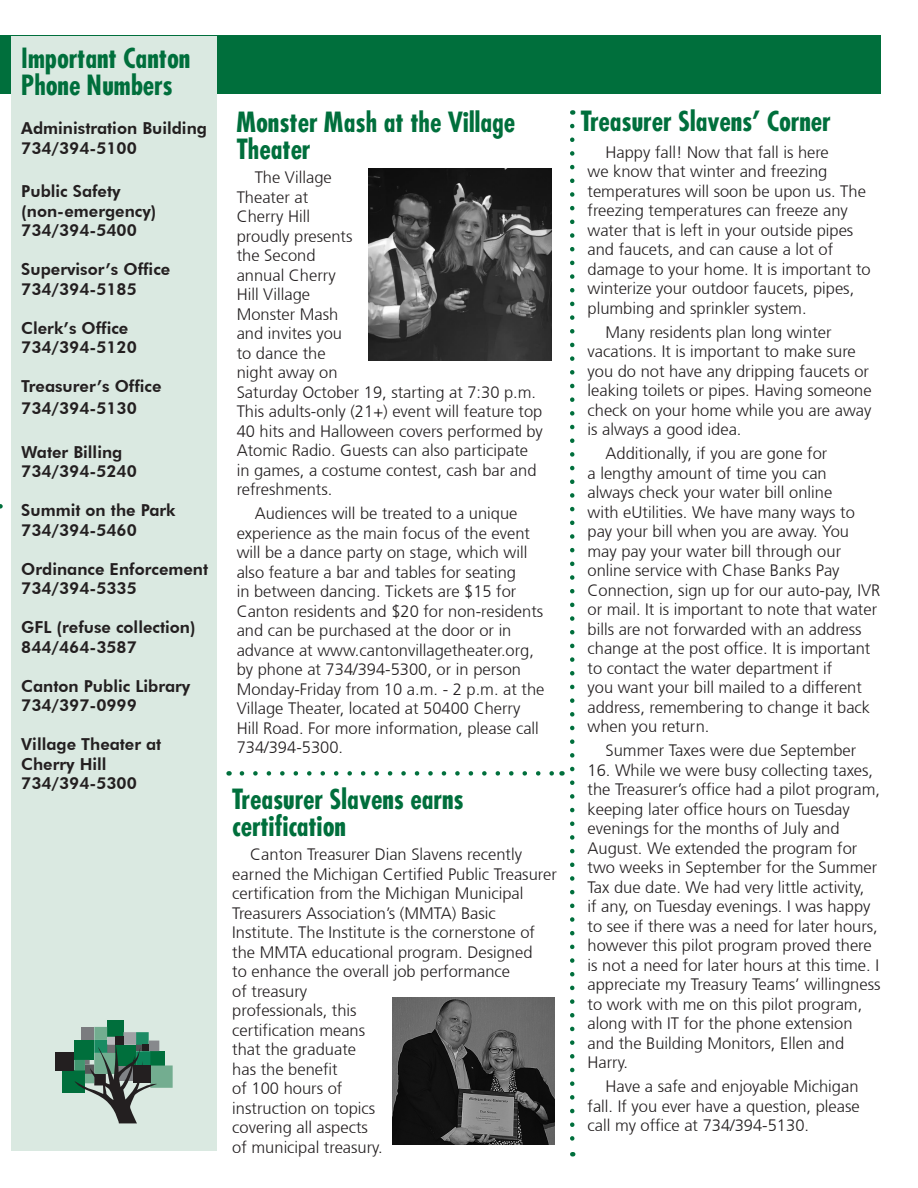
<style>
.page{position:relative;width:918px;height:1188px;background:#fff}
.page>*{position:absolute;margin:0;border:0;box-sizing:border-box;transform-origin:0 0}
.Main_Headline{font:700 condensed 27px/27px "Futura";color:#006f3c}
.Body_Text{font:300 16.5px/19.5px "Frutiger";color:#231f20}
.Subhead{font:800 16.5px/19.5px "Futura BT";color:#231f20}
</style>
<div class="page">
<div style="left:0;top:36px;width:881px;height:58px;background:#006f3c"></div>
<div style="left:11px;top:36px;width:206px;height:1115px;background:#dae9e1"></div>
<div style="left:63px;top:1071px;width:22px;height:22px;background:#006f3c"></div>
<div style="left:107px;top:1021px;width:16px;height:16px;background:#006f3c"></div>
<div style="left:55px;top:1052px;width:19px;height:19px;background:#231f20"></div>
<svg style="left:74px;top:1027px;width:99px;height:96px"></svg>
<svg style="left:242px;top:771px;width:312px;height:5px"></svg>
<svg style="left:570px;top:126px;width:5px;height:1031px"></svg>
<img style="left:392px;top:998px;width:163px;height:147px">
<img style="left:369px;top:168px;width:183px;height:193px">
<p class="Main_Headline" style="left:21px;top:45px;width:170px">Important Canton<br>Phone Numbers</p>
<p class="Subhead" style="left:21px;top:119px;width:187px">Administration Building<br>734/394-5100</p>
<p class="Subhead" style="left:21px;top:182px;width:137px">Public Safety (non-emergency)<br>734/394-5400</p>
<p class="Subhead" style="left:21px;top:260px;width:151px">Supervisor’s Office</p>
<p class="Subhead" style="left:21px;top:279px;width:117px">734/394-5185</p>
<p class="Subhead" style="left:21px;top:318px;width:109px">Clerk’s Office</p>
<p class="Subhead" style="left:21px;top:338px;width:117px">734/394-5120</p>
<p class="Subhead" style="left:21px;top:377px;width:142px">Treasurer’s Office</p>
<p class="Subhead" style="left:21px;top:398px;width:117px">734/394-5130</p>
<p class="Subhead" style="left:21px;top:442px;width:103px">Water Billing</p>
<p class="Subhead" style="left:21px;top:461px;width:117px">734/394-5240</p>
<p class="Subhead" style="left:21px;top:500px;width:156px">Summit on the Park</p>
<p class="Subhead" style="left:21px;top:520px;width:117px">734/394-5460</p>
<p class="Subhead" style="left:21px;top:559px;width:188px">Ordinance Enforcement<br>734/394-5335</p>
<p class="Subhead" style="left:21px;top:617px;width:176px">GFL (refuse collection)</p>
<p class="Subhead" style="left:21px;top:637px;width:117px">844/464-3587</p>
<p class="Subhead" style="left:21px;top:676px;width:171px">Canton Public Library</p>
<p class="Subhead" style="left:21px;top:695px;width:117px">734/397-0999</p>
<p class="Subhead" style="left:21px;top:734px;width:142px">Village Theater at</p>
<p class="Subhead" style="left:21px;top:754px;width:87px">Cherry Hill</p>
<p class="Subhead" style="left:21px;top:773px;width:117px">734/394-5300</p>
<p class="Main_Headline" style="left:237px;top:109px;width:280px">Monster Mash at the Village<br>Theater</p>
<p class="Body_Text" style="left:237px;top:168px;width:308px;text-indent:18px">The Village<br>Theater at<br>Cherry Hill<br>proudly presents<br>the Second<br>annual Cherry<br>Hill Village<br>Monster Mash<br>and invites you<br>to dance the<br>night away on<br>Saturday October 19, starting at 7:30 p.m.<br>This adults-only (21+) event will feature top<br>40 hits and Halloween covers performed by<br>Atomic Radio. Guests can also participate in games, a costume contest, cash bar and refreshments.</p>
<p class="Body_Text" style="left:237px;top:504px;width:309px;text-indent:18px">Audiences will be treated to a unique experience as the main focus of the event will be a dance party on stage, which will also feature a bar and tables for seating<br>in between dancing. Tickets are $15 for Canton residents and $20 for non-residents and can be purchased at the door or in advance at www.cantonvillagetheater.org, by phone at 734/394-5300, or in person Monday-Friday from 10 a.m. - 2 p.m. at the Village Theater, located at 50400 Cherry Hill Road. For more information, please call 734/394-5300.</p>
<p class="Main_Headline" style="left:232px;top:785px;width:233px">Treasurer Slavens earns certification</p>
<p class="Body_Text" style="left:232px;top:845px;width:326px;text-indent:18px">Canton Treasurer Dian Slavens recently earned the Michigan Certified Public Treasurer certification from the Michigan Municipal<br>Treasurers Association’s (MMTA) Basic<br>Institute. The Institute is the cornerstone of the MMTA educational program. Designed<br>to enhance the overall job performance<br>of treasury<br>professionals, this<br>certification means<br>that the graduate<br>has the benefit<br>of 100 hours of<br>instruction on topics<br>covering all aspects<br>of municipal treasury.</p>
<p class="Main_Headline" style="left:581px;top:107px;width:251px">Treasurer Slavens’ Corner</p>
<p class="Body_Text" style="left:588px;top:142px;width:285px;text-indent:18px">Happy fall! Now that fall is here<br>we know that winter and freezing temperatures will soon be upon us. The freezing temperatures can freeze any water that is left in your outside pipes and faucets, and can cause a lot of damage to your home. It is important to winterize your outdoor faucets, pipes, plumbing and sprinkler system.</p>
<p class="Body_Text" style="left:588px;top:322px;width:286px;text-indent:18px">Many residents plan long winter vacations. It is important to make sure you do not have any dripping faucets or leaking toilets or pipes. Having someone check on your home while you are away is always a good idea.</p>
<p class="Body_Text" style="left:588px;top:444px;width:294px;text-indent:18px">Additionally, if you are gone for<br>a lengthy amount of time you can<br>always check your water bill online<br>with eUtilities. We have many ways to pay your bill when you are away. You may pay your water bill through our online service with Chase Banks Pay Connection, sign up for our auto-pay, IVR or mail. It is important to note that water bills are not forwarded with an address change at the post office. It is important to contact the water department if<br>you want your bill mailed to a different address, remembering to change it back when you return.</p>
<p class="Body_Text" style="left:606px;top:741px;width:252px">Summer Taxes were due September</p>
<p class="Body_Text" style="left:588px;top:760px;width:295px">16. While we were busy collecting taxes, the Treasurer’s office had a pilot program, keeping later office hours on Tuesday evenings for the months of July and August. We extended the program for two weeks in September for the Summer Tax due date. We had very little activity,<br>if any, on Tuesday evenings. I was happy to see if there was a need for later hours, however this pilot program proved there is not a need for later hours at this time. I appreciate my Treasury Teams’ willingness to work with me on this pilot program, along with IT for the phone extension and the Building Monitors, Ellen and Harry.</p>
<p class="Body_Text" style="left:588px;top:1077px;width:274px;text-align:justify;text-indent:18px">Have a safe and enjoyable Michigan fall. If you ever have a question, please call my office at 734/394-5130.</p>
</div>
